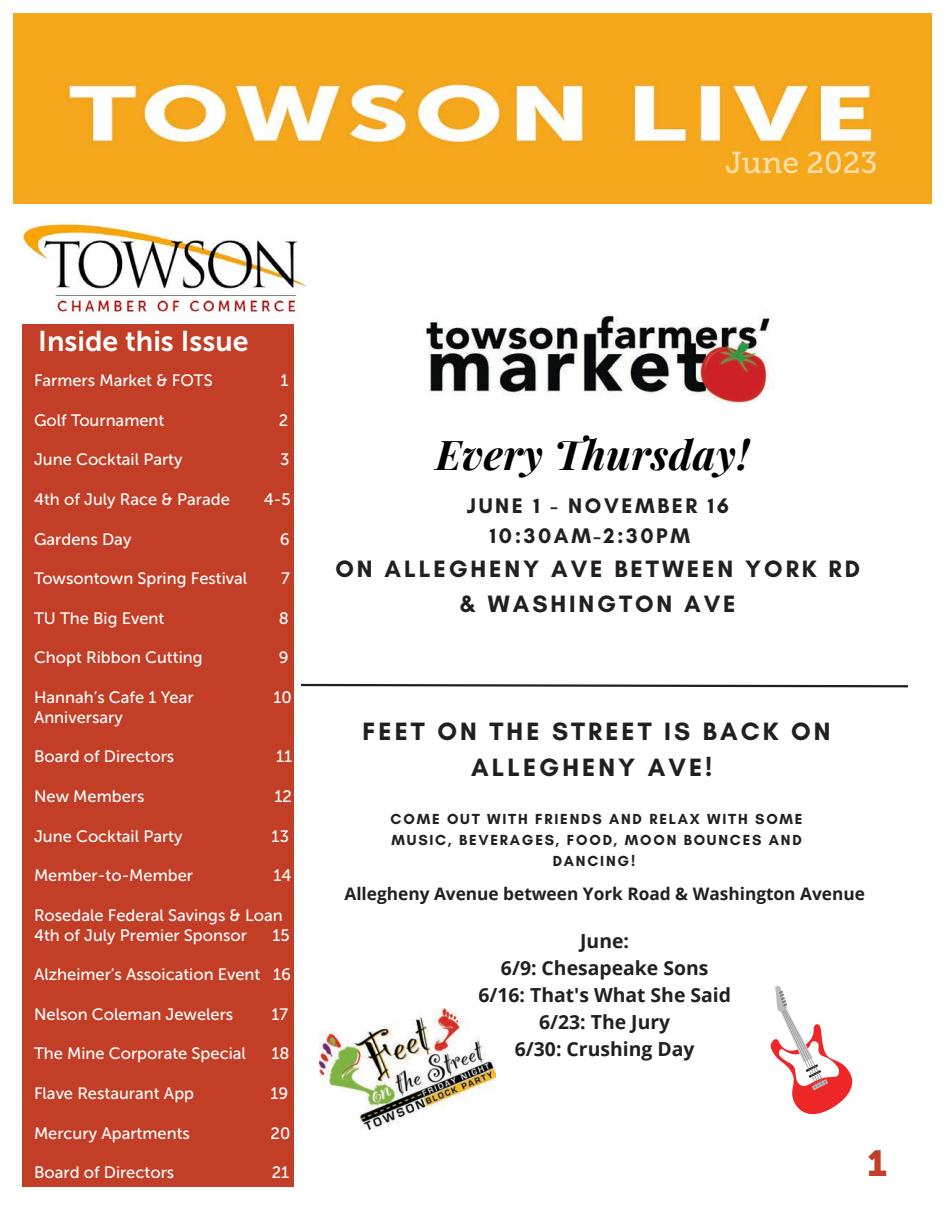
<style>
.page{position:relative;width:945px;height:1215px;background:#fff}
.page>*{position:absolute;margin:0;border:0;box-sizing:border-box;transform-origin:0 0}
.t1{font:italic 700 41.1px "Playfair Display";letter-spacing:.01em;color:#000}
.t2{font:36px "Museo Sans 900";color:#c43f27}
.t3{font:30px "Museo Slab 500";color:#fadeac}
.t4{font:28.5px "Museo Sans 700";color:#fff}
.t5{font:700 25.5px/36px "Glacial Indifference";letter-spacing:.12em;color:#231f20;text-align:center}
.t6{font:700 24.15px/34.8px "Glacial Indifference";letter-spacing:.12em;color:#231f20;text-align:center}
.t7{font:700 21.45px/30.9px "Glacial Indifference";letter-spacing:.12em;color:#231f20}
.t8{font:700 19.35px/27px "Open Sans";color:#231f20;text-align:center}
.t9{font:700 17.25px "Open Sans";color:#231f20}
.t10{font:16.5px/19.8px "Museo Sans 500";color:#fff}
.t11{font:700 14.85px/21px "Glacial Indifference";letter-spacing:.12em;color:#231f20;text-align:center}
</style>
<div class="page">
<img style="left:22px;top:223px;width:283px;height:95px">
<div style="left:22px;top:324px;width:272px;height:862px;background:#c23e26"></div>
<img style="left:14px;top:13px;width:918px;height:191px">
<div style="left:302px;top:288px;width:605px;height:853px;background:#fff"></div>
<img style="left:424px;top:315px;width:349px;height:123px">
<img style="left:558px;top:435px;width:31px;height:3px">
<svg style="left:583px;top:438px;width:15px;height:1px"></svg>
<svg style="left:302px;top:683px;width:605px;height:5px"></svg>
<img style="left:320px;top:1009px;width:176px;height:120px">
<svg style="left:770px;top:986px;width:83px;height:129px"></svg>
<h3 class="t3" style="left:726px;top:146px;width:153px">June 2023</h3>
<h3 class="t4" style="left:38px;top:325px;width:212px">Inside this Issue</h3>
<p class="t10" style="left:34px;top:371px;width:180px">Farmers Market &amp; FOTS</p>
<p class="t10" style="left:281px;top:371px;width:10px">1</p>
<p class="t10" style="left:34px;top:410px;width:132px">Golf Tournament</p>
<p class="t10" style="left:279px;top:410px;width:11px">2</p>
<p class="t10" style="left:34px;top:450px;width:150px">June Cocktail Party</p>
<p class="t10" style="left:280px;top:450px;width:11px">3</p>
<p class="t10" style="left:34px;top:490px;width:197px">4th of July Race &amp; Parade</p>
<p class="t10" style="left:264px;top:490px;width:29px">4-5</p>
<p class="t10" style="left:34px;top:529px;width:99px">Gardens Day</p>
<p class="t10" style="left:280px;top:529px;width:11px">6</p>
<p class="t10" style="left:34px;top:569px;width:215px">Towsontown Spring Festival</p>
<p class="t10" style="left:281px;top:569px;width:10px">7</p>
<p class="t10" style="left:34px;top:608px;width:132px">TU The Big Event</p>
<p class="t10" style="left:279px;top:608px;width:12px">8</p>
<p class="t10" style="left:34px;top:648px;width:170px">Chopt Ribbon Cutting</p>
<p class="t10" style="left:279px;top:648px;width:11px">9</p>
<p class="t10" style="left:34px;top:688px;width:161px">Hannah’s Cafe 1 Year</p>
<p class="t10" style="left:274px;top:688px;width:20px">10</p>
<p class="t10" style="left:34px;top:707px;width:90px">Anniversary</p>
<p class="t10" style="left:34px;top:747px;width:142px">Board of Directors</p>
<p class="t10" style="left:276px;top:747px;width:18px">11</p>
<p class="t10" style="left:34px;top:787px;width:112px">New Members</p>
<p class="t10" style="left:274px;top:787px;width:19px">12</p>
<p class="t10" style="left:34px;top:826px;width:150px">June Cocktail Party</p>
<p class="t10" style="left:272px;top:826px;width:19px">13</p>
<p class="t10" style="left:34px;top:866px;width:160px">Member-to-Member</p>
<p class="t10" style="left:274px;top:866px;width:19px">14</p>
<p class="t10" style="left:34px;top:905px;width:250px">Rosedale Federal Savings &amp; Loan<br>4th of July Premier Sponsor</p>
<p class="t10" style="left:272px;top:925px;width:19px">15</p>
<p class="t10" style="left:34px;top:965px;width:259px">Alzheimer’s Assoication Event 16</p>
<p class="t10" style="left:34px;top:1004px;width:201px">Nelson Coleman Jewelers</p>
<p class="t10" style="left:272px;top:1004px;width:18px">17</p>
<p class="t10" style="left:34px;top:1044px;width:213px">The Mine Corporate Special</p>
<p class="t10" style="left:271px;top:1044px;width:20px">18</p>
<p class="t10" style="left:34px;top:1084px;width:162px">Flave Restaurant App</p>
<p class="t10" style="left:270px;top:1084px;width:19px">19</p>
<p class="t10" style="left:34px;top:1123px;width:157px">Mercury Apartments</p>
<p class="t10" style="left:271px;top:1123px;width:21px">20</p>
<p class="t10" style="left:34px;top:1163px;width:142px">Board of Directors</p>
<p class="t10" style="left:272px;top:1163px;width:19px">21</p>
<h1 class="t1" style="left:436px;top:422px;width:315px">Every Thursday!</h1>
<h3 class="t7" style="left:490px;top:490px;width:241px;text-indent:-23px">JUNE 1 - NOVEMBER 16<br>10:30AM-2:30PM</h3>
<h3 class="t6" style="left:336px;top:551px;width:526px">ON ALLEGHENY AVE BETWEEN YORK RD &amp; WASHINGTON AVE</h3>
<h3 class="t5" style="left:363px;top:713px;width:469px">FEET ON THE STREET IS BACK ON<br>ALLEGHENY AVE!</h3>
<p class="t11" style="left:391px;top:808px;width:413px">COME OUT WITH FRIENDS AND RELAX WITH SOME<br>MUSIC, BEVERAGES, FOOD, MOON BOUNCES AND<br>DANCING!</p>
<p class="t9" style="left:344px;top:881px;width:522px">Allegheny Avenue between York Road &amp; Washington Avenue</p>
<p class="t8" style="left:478px;top:927px;width:254px">June:<br>6/9: Chesapeake Sons<br>6/16: That's What She Said<br>6/23: The Jury<br>6/30: Crushing Day</p>
<h2 class="t2" style="left:867px;top:1143px;width:21px">1</h2>
</div>
